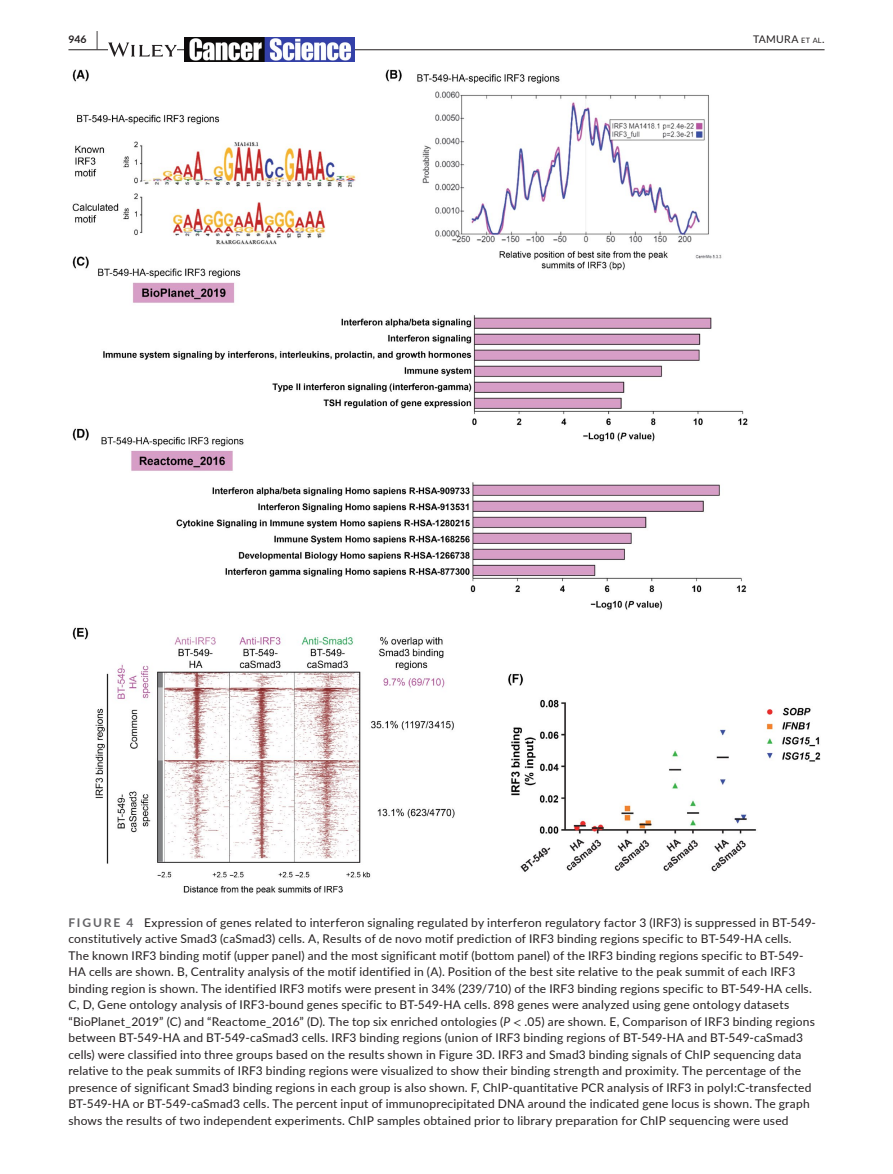
<style>
.page{position:relative;width:893px;height:1174px;background:#fff}
.page>*{position:absolute;margin:0;border:0;box-sizing:border-box;transform-origin:0 0}
.t1{font:12px/16.5px "Lato";letter-spacing:.015em;color:#231f20}
.t2{font:10.5px "Lato";letter-spacing:.02em;color:#231f20}
.t3{font:700 10.5px "Lato";color:#231f20}
.s1{font-size:19.5px}
.s2{font-size:7.35px}
.s3{font-weight:700;color:#636366}
.s4{font-style:italic}
.s5{font-family:"STIX"}
</style>
<div class="page">
<hr style="left:68px;top:49px;width:756px;height:1px;background:#231f20">
<svg style="left:108px;top:42px;width:69px;height:15px"></svg>
<img style="left:185px;top:38px;width:170px;height:24px">
<img style="left:72px;top:69px;width:749px;height:825px">
<p class="t3" style="left:68px;top:31px;width:31px">946 <span class="s1">|</span></p>
<p class="t2" style="left:753px;top:31px;width:73px">TAMURA <span class="s2">et al</span>.</p>
<p class="t1" style="left:68px;top:913px;width:749px"><span class="s3">FIGURE 4</span> Expression of genes related to interferon signaling regulated by interferon regulatory factor 3 (IRF3) is suppressed in BT-549- constitutively active Smad3 (caSmad3) cells. A, Results of de novo motif prediction of IRF3 binding regions specific to BT-549-HA cells.<br>The known IRF3 binding motif (upper panel) and the most significant motif (bottom panel) of the IRF3 binding regions specific to BT-549- HA cells are shown. B, Centrality analysis of the motif identified in (A). Position of the best site relative to the peak summit of each IRF3 binding region is shown. The identified IRF3 motifs were present in 34% (239/710) of the IRF3 binding regions specific to BT-549-HA cells.<br>C, D, Gene ontology analysis of IRF3-bound genes specific to BT-549-HA cells. 898 genes were analyzed using gene ontology datasets “BioPlanet_2019” (C) and “Reactome_2016” (D). The top six enriched ontologies (<span class="s4">P</span> <span class="s5">&lt;</span> .05) are shown. E, Comparison of IRF3 binding regions between BT-549-HA and BT-549-caSmad3 cells. IRF3 binding regions (union of IRF3 binding regions of BT-549-HA and BT-549-caSmad3 cells) were classified into three groups based on the results shown in Figure 3D. IRF3 and Smad3 binding signals of ChIP sequencing data relative to the peak summits of IRF3 binding regions were visualized to show their binding strength and proximity. The percentage of the presence of significant Smad3 binding regions in each group is also shown. F, ChIP-quantitative PCR analysis of IRF3 in polyI:C-transfected BT-549-HA or BT-549-caSmad3 cells. The percent input of immunoprecipitated DNA around the indicated gene locus is shown. The graph shows the results of two independent experiments. ChIP samples obtained prior to library preparation for ChIP sequencing were used</p>
</div>
